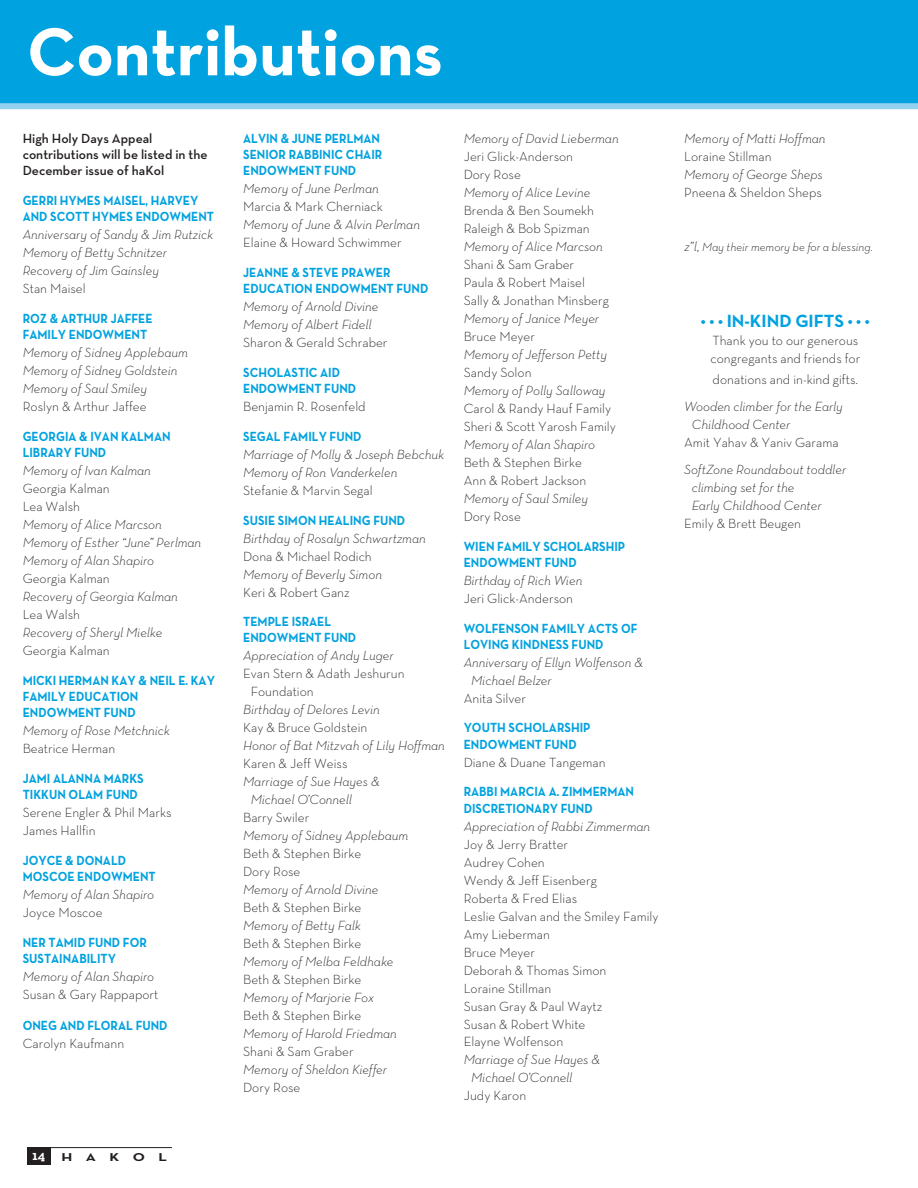
<style>
.page{position:relative;width:918px;height:1188px;background:#fff}
.page>*{position:absolute;margin:0;border:0;box-sizing:border-box;transform-origin:0 0}
.t1{font:700 69px "Neutra Text TF";color:#fff}
.t2{font:700 18px "Neutra Text TF";color:#00a2df}
.t3{font:italic 300 13.5px/18px "Neutra Text TF";color:#231f20}
.t4{font:300 13.5px/18px "Neutra Text TF";color:#231f20}
.t5{font:700 13.5px/16.2px "Neutra Text TF";color:#00a2df;scale:.9 1}
.t6{font:600 13.5px/16.2px "Neutra Text TF";color:#231f20}
.t7{font:italic 300 12px "Neutra Text TF";color:#231f20}
.t8{font:700 11.55px "Neutra Text TF";letter-spacing:.88em;color:#231f20;scale:1.32 1}
.s1{font-family:"Neutraface Slab Text";font-size:13.5px;color:#fff}
.s2{font-size:13.5px}
</style>
<div class="page">
<div style="left:0;top:0;width:918px;height:106px;background:#00a2df"></div>
<div style="left:0;top:103px;width:918px;height:6px;background:#94d0f0"></div>
<hr style="left:50px;top:1147px;width:122px;height:1px;background:#231f20">
<div style="left:27px;top:1148px;width:24px;height:17px;background:#231f20"></div>
<h1 class="t1" style="left:27px;top:9px;width:417px">Contributions</h1>
<p class="t6" style="left:23px;top:130px;width:186px">High Holy Days Appeal contributions will be listed in the<br>December issue of haKol</p>
<p class="t5" style="left:23px;top:192px;width:214px">GERRI HYMES MAISEL, HARVEY<br>AND SCOTT HYMES ENDOWMENT</p>
<p class="t3" style="left:23px;top:225px;width:192px">Anniversary of Sandy &amp; Jim Rutzick<br>Memory of Betty Schnitzer<br>Recovery of Jim Gainsley</p>
<p class="t4" style="left:23px;top:279px;width:65px">Stan Maisel</p>
<p class="t5" style="left:23px;top:310px;width:146px">ROZ &amp; ARTHUR JAFFEE<br>FAMILY ENDOWMENT</p>
<p class="t3" style="left:23px;top:343px;width:167px">Memory of Sidney Applebaum<br>Memory of Sidney Goldstein<br>Memory of Saul Smiley</p>
<p class="t4" style="left:23px;top:397px;width:125px">Roslyn &amp; Arthur Jaffee</p>
<p class="t5" style="left:23px;top:428px;width:166px">GEORGIA &amp; IVAN KALMAN<br>LIBRARY FUND</p>
<p class="t3" style="left:23px;top:461px;width:130px">Memory of Ivan Kalman</p>
<p class="t4" style="left:23px;top:479px;width:89px">Georgia Kalman<br>Lea Walsh</p>
<p class="t3" style="left:23px;top:515px;width:180px">Memory of Alice Marcson<br>Memory of Esther “June” Perlman<br>Memory of Alan Shapiro</p>
<p class="t4" style="left:23px;top:569px;width:89px">Georgia Kalman</p>
<p class="t3" style="left:23px;top:587px;width:157px">Recovery of Georgia Kalman</p>
<p class="t4" style="left:23px;top:605px;width:59px">Lea Walsh</p>
<p class="t3" style="left:23px;top:623px;width:141px">Recovery of Sheryl Mielke</p>
<p class="t4" style="left:23px;top:641px;width:89px">Georgia Kalman</p>
<p class="t5" style="left:23px;top:672px;width:215px">MICKI HERMAN KAY &amp; NEIL E. KAY<br>FAMILY EDUCATION<br>ENDOWMENT FUND</p>
<p class="t3" style="left:23px;top:721px;width:149px">Memory of Rose Metchnick</p>
<p class="t4" style="left:23px;top:739px;width:94px">Beatrice Herman</p>
<p class="t5" style="left:23px;top:770px;width:136px">JAMI ALANNA MARKS<br>TIKKUN OLAM FUND</p>
<p class="t4" style="left:23px;top:803px;width:150px">Serene Engler &amp; Phil Marks<br>James Hallfin</p>
<p class="t5" style="left:23px;top:852px;width:149px">JOYCE &amp; DONALD<br>MOSCOE ENDOWMENT</p>
<p class="t3" style="left:23px;top:885px;width:133px">Memory of Alan Shapiro</p>
<p class="t4" style="left:23px;top:903px;width:81px">Joyce Moscoe</p>
<p class="t5" style="left:23px;top:934px;width:140px">NER TAMID FUND FOR<br>SUSTAINABILITY</p>
<p class="t3" style="left:23px;top:967px;width:133px">Memory of Alan Shapiro</p>
<p class="t4" style="left:23px;top:985px;width:137px">Susan &amp; Gary Rappaport</p>
<p class="t5" style="left:23px;top:1017px;width:163px">ONEG AND FLORAL FUND</p>
<p class="t4" style="left:23px;top:1034px;width:103px">Carolyn Kaufmann</p>
<p class="t8" style="left:33px;top:1150px;width:103px"><span class="s1">14</span> HAKOL</p>
<p class="t5" style="left:243px;top:130px;width:156px">ALVIN &amp; JUNE PERLMAN<br>SENIOR RABBINIC CHAIR<br>ENDOWMENT FUND</p>
<p class="t3" style="left:243px;top:179px;width:137px">Memory of June Perlman</p>
<p class="t4" style="left:243px;top:197px;width:141px">Marcia &amp; Mark Cherniack</p>
<p class="t3" style="left:243px;top:215px;width:178px">Memory of June &amp; Alvin Perlman</p>
<p class="t4" style="left:243px;top:233px;width:160px">Elaine &amp; Howard Schwimmer</p>
<p class="t5" style="left:243px;top:264px;width:207px">JEANNE &amp; STEVE PRAWER<br>EDUCATION ENDOWMENT FUND</p>
<p class="t3" style="left:243px;top:297px;width:137px">Memory of Arnold Divine<br>Memory of Albert Fidell</p>
<p class="t4" style="left:243px;top:333px;width:146px">Sharon &amp; Gerald Schraber</p>
<p class="t5" style="left:243px;top:364px;width:127px">SCHOLASTIC AID<br>ENDOWMENT FUND</p>
<p class="t4" style="left:243px;top:397px;width:124px">Benjamin R. Rosenfeld</p>
<p class="t5" style="left:243px;top:428px;width:133px">SEGAL FAMILY FUND</p>
<p class="t3" style="left:243px;top:445px;width:203px">Marriage of Molly &amp; Joseph Bebchuk<br>Memory of Ron Vanderkelen</p>
<p class="t4" style="left:243px;top:481px;width:131px">Stefanie &amp; Marvin Segal</p>
<p class="t5" style="left:243px;top:512px;width:182px">SUSIE SIMON HEALING FUND</p>
<p class="t3" style="left:243px;top:529px;width:184px">Birthday of Rosalyn Schwartzman</p>
<p class="t4" style="left:243px;top:547px;width:130px">Dona &amp; Michael Rodich</p>
<p class="t3" style="left:243px;top:565px;width:140px">Memory of Beverly Simon</p>
<p class="t4" style="left:243px;top:583px;width:108px">Keri &amp; Robert Ganz</p>
<p class="t5" style="left:243px;top:613px;width:127px">TEMPLE ISRAEL<br>ENDOWMENT FUND</p>
<p class="t3" style="left:243px;top:647px;width:152px">Appreciation of Andy Luger</p>
<p class="t4" style="left:251px;top:665px;width:155px;text-indent:-8px">Evan Stern &amp; Adath Jeshurun<br>Foundation</p>
<p class="t3" style="left:243px;top:701px;width:138px">Birthday of Delores Levin</p>
<p class="t4" style="left:243px;top:719px;width:126px">Kay &amp; Bruce Goldstein</p>
<p class="t3" style="left:243px;top:737px;width:203px">Honor of Bat Mitzvah of Lily Hoffman</p>
<p class="t4" style="left:243px;top:755px;width:106px">Karen &amp; Jeff Weiss</p>
<p class="t3" style="left:251px;top:773px;width:131px;text-indent:-7px">Marriage of Sue Hayes &amp;<br>Michael O’Connell</p>
<p class="t4" style="left:243px;top:809px;width:68px">Barry Swiler</p>
<p class="t3" style="left:243px;top:827px;width:167px">Memory of Sidney Applebaum</p>
<p class="t4" style="left:243px;top:845px;width:120px">Beth &amp; Stephen Birke<br>Dory Rose</p>
<p class="t3" style="left:243px;top:881px;width:137px">Memory of Arnold Divine</p>
<p class="t4" style="left:243px;top:899px;width:120px">Beth &amp; Stephen Birke</p>
<p class="t3" style="left:243px;top:917px;width:119px">Memory of Betty Falk</p>
<p class="t4" style="left:243px;top:935px;width:120px">Beth &amp; Stephen Birke</p>
<p class="t3" style="left:243px;top:952px;width:152px">Memory of Melba Feldhake</p>
<p class="t4" style="left:243px;top:970px;width:120px">Beth &amp; Stephen Birke</p>
<p class="t3" style="left:243px;top:988px;width:132px">Memory of Marjorie Fox</p>
<p class="t4" style="left:243px;top:1006px;width:120px">Beth &amp; Stephen Birke</p>
<p class="t3" style="left:243px;top:1024px;width:155px">Memory of Harold Friedman</p>
<p class="t4" style="left:243px;top:1042px;width:112px">Shani &amp; Sam Graber</p>
<p class="t3" style="left:243px;top:1060px;width:145px">Memory of Sheldon Kieffer</p>
<p class="t4" style="left:243px;top:1078px;width:59px">Dory Rose</p>
<p class="t3" style="left:464px;top:129px;width:156px">Memory of David Lieberman</p>
<p class="t4" style="left:464px;top:147px;width:111px">Jeri Glick-Anderson<br>Dory Rose</p>
<p class="t3" style="left:464px;top:183px;width:128px">Memory of Alice Levine</p>
<p class="t4" style="left:464px;top:201px;width:132px">Brenda &amp; Ben Soumekh<br>Raleigh &amp; Bob Spizman</p>
<p class="t3" style="left:464px;top:237px;width:141px">Memory of Alice Marcson</p>
<p class="t4" style="left:464px;top:255px;width:147px">Shani &amp; Sam Graber<br>Paula &amp; Robert Maisel<br>Sally &amp; Jonathan Minsberg</p>
<p class="t3" style="left:464px;top:309px;width:137px">Memory of Janice Meyer</p>
<p class="t4" style="left:464px;top:327px;width:73px">Bruce Meyer</p>
<p class="t3" style="left:464px;top:345px;width:145px">Memory of Jefferson Petty</p>
<p class="t4" style="left:464px;top:363px;width:69px">Sandy Solon</p>
<p class="t3" style="left:464px;top:381px;width:143px">Memory of Polly Salloway</p>
<p class="t4" style="left:464px;top:399px;width:154px">Carol &amp; Randy Hauf Family<br>Sheri &amp; Scott Yarosh Family</p>
<p class="t3" style="left:464px;top:435px;width:133px">Memory of Alan Shapiro</p>
<p class="t4" style="left:464px;top:453px;width:124px">Beth &amp; Stephen Birke<br>Ann &amp; Robert Jackson</p>
<p class="t3" style="left:464px;top:489px;width:126px">Memory of Saul Smiley</p>
<p class="t4" style="left:464px;top:507px;width:59px">Dory Rose</p>
<p class="t5" style="left:464px;top:538px;width:181px">WIEN FAMILY SCHOLARSHIP<br>ENDOWMENT FUND</p>
<p class="t3" style="left:464px;top:571px;width:120px">Birthday of Rich Wien</p>
<p class="t4" style="left:464px;top:589px;width:111px">Jeri Glick-Anderson</p>
<p class="t5" style="left:464px;top:620px;width:195px">WOLFENSON FAMILY ACTS OF<br>LOVING KINDNESS FUND</p>
<p class="t3" style="left:471px;top:653px;width:173px;text-indent:-7px">Anniversary of Ellyn Wolfenson &amp;<br>Michael Belzer</p>
<p class="t4" style="left:464px;top:689px;width:64px">Anita Silver</p>
<p class="t5" style="left:464px;top:719px;width:142px">YOUTH SCHOLARSHIP<br>ENDOWMENT FUND</p>
<p class="t4" style="left:464px;top:753px;width:143px">Diane &amp; Duane Tangeman</p>
<p class="t5" style="left:464px;top:783px;width:191px">RABBI MARCIA A. ZIMMERMAN<br>DISCRETIONARY FUND</p>
<p class="t3" style="left:464px;top:817px;width:188px">Appreciation of Rabbi Zimmerman</p>
<p class="t4" style="left:464px;top:835px;width:196px">Joy &amp; Jerry Bratter<br>Audrey Cohen<br>Wendy &amp; Jeff Eisenberg<br>Roberta &amp; Fred Elias<br>Leslie Galvan and the Smiley Family<br>Amy Lieberman<br>Bruce Meyer<br>Deborah &amp; Thomas Simon<br>Loraine Stillman<br>Susan Gray &amp; Paul Waytz<br>Susan &amp; Robert White<br>Elayne Wolfenson</p>
<p class="t3" style="left:471px;top:1051px;width:131px;text-indent:-7px">Marriage of Sue Hayes &amp;<br>Michael O’Connell</p>
<p class="t4" style="left:464px;top:1087px;width:64px">Judy Karon</p>
<p class="t3" style="left:684px;top:129px;width:143px">Memory of Matti Hoffman</p>
<p class="t4" style="left:684px;top:147px;width:89px">Loraine Stillman</p>
<p class="t3" style="left:684px;top:165px;width:140px">Memory of George Sheps</p>
<p class="t4" style="left:684px;top:183px;width:139px">Pneena &amp; Sheldon Sheps</p>
<p class="t7" style="left:684px;top:240px;width:191px"><span class="s2">z”l,</span> May their memory be for a blessing.</p>
<h2 class="t2" style="left:701px;top:309px;width:170px">• • • IN-KIND GIFTS • • •</h2>
<p class="t4" style="left:711px;top:331px;width:151px">Thank you to our generous congregants and friends for</p>
<p class="t4" style="left:713px;top:370px;width:147px">donations and in-kind gifts.</p>
<p class="t3" style="left:692px;top:397px;width:153px;text-indent:-7px">Wooden climber for the Early<br>Childhood Center</p>
<p class="t4" style="left:684px;top:433px;width:156px">Amit Yahav &amp; Yaniv Garama</p>
<p class="t3" style="left:692px;top:460px;width:156px;text-indent:-7px">SoftZone Roundabout toddler climbing set for the<br>Early Childhood Center</p>
<p class="t4" style="left:684px;top:514px;width:118px">Emily &amp; Brett Beugen</p>
</div>
